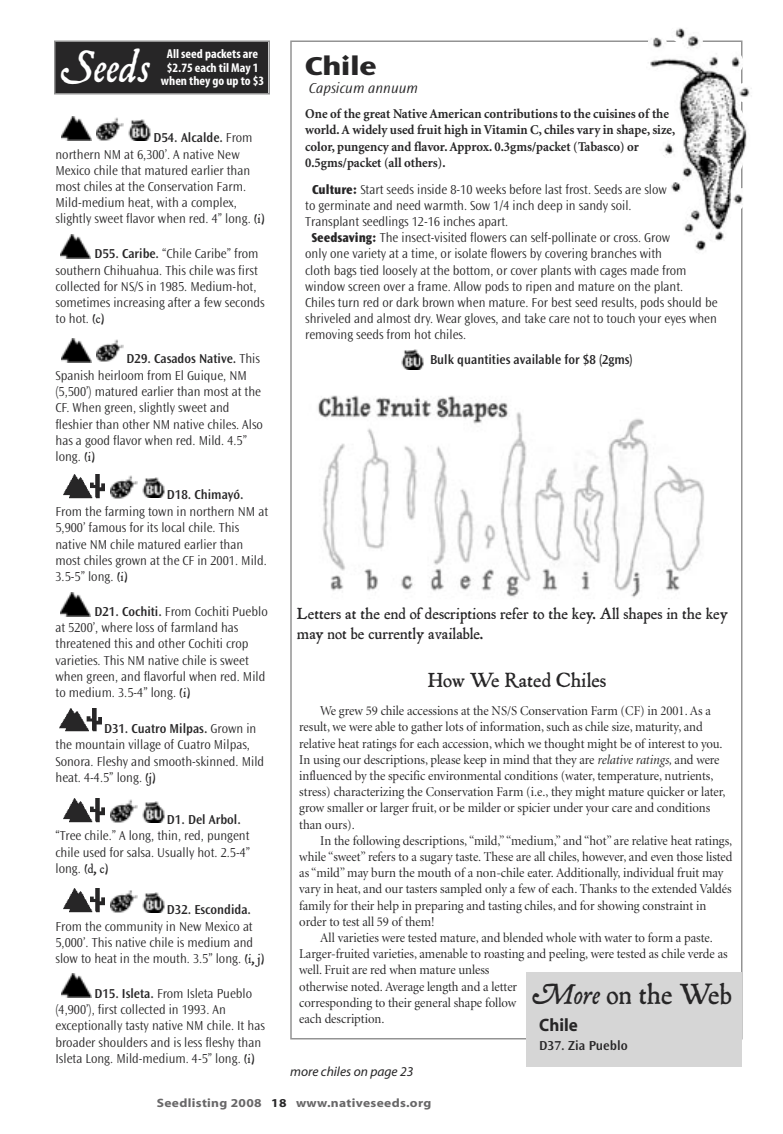
<style>
.page{position:relative;width:783px;height:1134px;background:#fff}
.page>*{position:absolute;margin:0;border:0;box-sizing:border-box;transform-origin:0 0}
.t1{font:italic 47.25px "P22 Mayflower";color:#fff;scale:.95 1}
.t2{font:30px "P22 Mayflower";color:#272627;scale:.95 1}
.t3{font:27px "Ocean Sans MM 760 800";color:#272627}
.t4{font:21px "P22 Mayflower";color:#272627}
.t5{font:700 18px "Myriad";color:#272627;scale:.95 1}
.t6{font:16.5px/19.8px "P22 Mayflower";color:#272627}
.t7{font:15px "Ocean Sans MM It 310 475";color:#272627}
.t8{font:13.5px/16.2px "Ocean Sans MM 310 475";color:#272627;scale:.95 1}
.t9{font:13.5px/16.2px "Minion Display";color:#272627;scale:.95 1}
.t10{font:700 13.5px/16.2px "Minion";color:#272627;scale:.95 1}
.t11{font:13.5px "Ocean Sans MM 512 475";color:#272627;scale:.95 1}
.t12{font:italic 13.5px "Myriad";color:#272627}
.t13{font:13.5px "Ocean Sans MM 512 475";color:#272627}
.t14{font:700 condensed 12.9px/13.5px "Myriad";color:#fff;text-align:center;scale:1.05 1}
.t15{font:700 12.15px "Myriad";letter-spacing:.025em;color:#686768;scale:1.11 1}
.s1{font-family:"Ocean Sans MM 310 475"}
.s2{font-family:"Gizmo"}
.s3{font-family:"P22 Mayflower"}
.s4{font-family:"Ocean Sans MM 512 475"}
.s5{font-family:"Ocean Sans MM 760 475"}
.s6{font-style:italic}
.s7{color:#272627}
</style>
<div class="page">
<img style="left:62px;top:973px;width:29px;height:24px">
<img style="left:63px;top:889px;width:42px;height:24px">
<img style="left:110px;top:890px;width:27px;height:23px">
<svg style="left:146px;top:912px;width:16px;height:1px"></svg>
<img style="left:142px;top:892px;width:23px;height:20px">
<img style="left:63px;top:799px;width:42px;height:23px">
<img style="left:110px;top:800px;width:27px;height:23px">
<svg style="left:146px;top:801px;width:16px;height:22px"></svg>
<img style="left:142px;top:802px;width:23px;height:20px">
<img style="left:59px;top:708px;width:42px;height:24px">
<img style="left:61px;top:592px;width:30px;height:24px">
<img style="left:63px;top:474px;width:42px;height:24px">
<img style="left:110px;top:476px;width:27px;height:23px">
<img style="left:142px;top:478px;width:23px;height:20px">
<img style="left:62px;top:338px;width:29px;height:24px">
<img style="left:97px;top:339px;width:27px;height:23px">
<img style="left:97px;top:118px;width:27px;height:23px">
<img style="left:61px;top:235px;width:30px;height:23px">
<img style="left:62px;top:117px;width:29px;height:24px">
<svg style="left:132px;top:119px;width:16px;height:22px"></svg>
<img style="left:128px;top:120px;width:23px;height:20px">
<img style="left:318px;top:395px;width:386px;height:203px">
<svg style="left:405px;top:369px;width:16px;height:1px"></svg>
<img style="left:402px;top:349px;width:22px;height:20px">
<img style="left:646px;top:28px;width:106px;height:227px">
<div style="left:56px;top:42px;width:212px;height:51px;background:#272627"></div>
<div style="left:54px;top:40px;width:216px;height:54px;border:2px solid #939393"></div>
<div style="left:526px;top:972px;width:216px;height:94px;background:#d6d6d6"></div>
<h1 class="t1" style="left:60px;top:48px;width:96px">Seeds</h1>
<p class="t14" style="left:161px;top:48px;width:100px">All seed packets are $2.75 each til May 1 when they go up to $3</p>
<p class="t11" style="left:153px;top:132px;width:106px">D54. Alcalde. <span class="s1">From</span></p>
<p class="t8" style="left:55px;top:147px;width:222px">northern NM at 6,300’. A native New Mexico chile that matured earlier than most chiles at the Conservation Farm.<br>Mild-medium heat, with a complex, slightly sweet flavor when red. 4” long. <span class="s2">(</span><span class="s3">i</span><span class="s2">)</span></p>
<p class="t8" style="left:55px;top:247px;width:222px;text-indent:39px"><span class="s4">D55. Caribe.</span> “Chile Caribe” from southern Chihuahua. This chile was first collected for NS/S in 1985. Medium-hot, sometimes increasing after a few seconds to hot. <span class="s2">(</span><span class="s3">c</span><span class="s2">)</span></p>
<p class="t11" style="left:127px;top:353px;width:142px">D29. Casados Native. <span class="s1">This</span></p>
<p class="t8" style="left:55px;top:368px;width:220px">Spanish heirloom from El Guique, NM (5,500’) matured earlier than most at the CF. When green, slightly sweet and fleshier than other NM native chiles. Also has a good flavor when red. Mild. 4.5” long. <span class="s2">(</span><span class="s3">i</span><span class="s2">)</span></p>
<p class="t11" style="left:167px;top:490px;width:82px">D18. Chimayó.</p>
<p class="t8" style="left:55px;top:505px;width:225px">From the farming town in northern NM at 5,900’ famous for its local chile. This native NM chile matured earlier than most chiles grown at the CF in 2001. Mild.<br>3.5-5” long. <span class="s2">(</span><span class="s3">i</span><span class="s2">)</span></p>
<p class="t8" style="left:55px;top:604px;width:225px;text-indent:39px"><span class="s4">D21. Cochiti.</span> From Cochiti Pueblo at 5200’, where loss of farmland has threatened this and other Cochiti crop varieties. This NM native chile is sweet when green, and flavorful when red. Mild to medium. 3.5-4” long. <span class="s2">(</span><span class="s3">i</span><span class="s2">)</span></p>
<p class="t11" style="left:104px;top:723px;width:162px">D31. Cuatro Milpas. <span class="s1">Grown in</span></p>
<p class="t8" style="left:56px;top:738px;width:221px">the mountain village of Cuatro Milpas,<br>Sonora. Fleshy and smooth-skinned. Mild heat. 4-4.5” long. <span class="s2">(</span><span class="s3">j</span><span class="s2">)</span></p>
<p class="t11" style="left:167px;top:814px;width:79px">D1. Del Arbol.</p>
<p class="t8" style="left:56px;top:829px;width:206px;text-align:justify">“Tree chile.” A long, thin, red, pungent chile used for salsa. Usually hot. 2.5-4” long. <span class="s2">(</span><span class="s3">d, c</span><span class="s2">)</span></p>
<p class="t11" style="left:167px;top:904px;width:90px">D32. Escondida.</p>
<p class="t8" style="left:56px;top:919px;width:222px">From the community in New Mexico at<br>5,000’. This native chile is medium and slow to heat in the mouth. 3.5” long. <span class="s2">(</span><span class="s3">i, j</span><span class="s2">)</span></p>
<p class="t8" style="left:56px;top:986px;width:222px;text-indent:39px"><span class="s4">D15. Isleta.</span> From Isleta Pueblo (4,900’), first collected in 1993. An exceptionally tasty native NM chile. It has broader shoulders and is less fleshy than Isleta Long. Mild-medium. 4-5” long. <span class="s2">(</span><span class="s3">i</span><span class="s2">)</span></p>
<h3 class="t3" style="left:305px;top:55px;width:73px">Chile</h3>
<p class="t7" style="left:309px;top:82px;width:111px">Capsicum annuum</p>
<p class="t10" style="left:305px;top:107px;width:391px">One of the great Native American contributions to the cuisines of the world. A widely used fruit high in Vitamin C, chiles vary in shape, size, color, pungency and flavor. Approx. 0.3gms/packet (Tabasco) or 0.5gms/packet (all others).</p>
<p class="t8" style="left:312px;top:182px;width:375px"><span class="s5">Culture:</span> Start seeds inside 8-10 weeks before last frost. Seeds are slow</p>
<p class="t8" style="left:305px;top:198px;width:345px">to germinate and need warmth. Sow 1/4 inch deep in sandy soil.</p>
<p class="t8" style="left:305px;top:214px;width:215px">Transplant seedlings 12-16 inches apart.</p>
<p class="t8" style="left:311px;top:230px;width:379px"><span class="s5">Seedsaving:</span> The insect-visited flowers can self-pollinate or cross. Grow</p>
<p class="t8" style="left:305px;top:247px;width:377px">only one variety at a time, or isolate flowers by covering branches with</p>
<p class="t8" style="left:305px;top:263px;width:403px">cloth bags tied loosely at the bottom, or cover plants with cages made from</p>
<p class="t8" style="left:305px;top:279px;width:400px">window screen over a frame. Allow pods to ripen and mature on the plant.</p>
<p class="t8" style="left:305px;top:295px;width:435px">Chiles turn red or dark brown when mature. For best seed results, pods should be</p>
<p class="t8" style="left:305px;top:311px;width:435px">shriveled and almost dry. Wear gloves, and take care not to touch your eyes when</p>
<p class="t8" style="left:305px;top:328px;width:171px">removing seeds from hot chiles.</p>
<p class="t11" style="left:430px;top:354px;width:215px">Bulk quantities available for $8 (2gms)</p>
<p class="t6" style="left:297px;top:606px;width:432px">Letters at the end of descriptions refer to the key. All shapes in the key may not be currently available.</p>
<h3 class="t4" style="left:428px;top:672px;width:180px">How We Rated Chiles</h3>
<p class="t9" style="left:299px;top:704px;width:450px;text-indent:21px">We grew 59 chile accessions at the NS/S Conservation Farm (CF) in 2001. As a result, we were able to gather lots of information, such as chile size, maturity, and relative heat ratings for each accession, which we thought might be of interest to you.<br>In using our descriptions, please keep in mind that they are <span class="s6">relative ratings,</span> and were influenced by the specific environmental conditions (water, temperature, nutrients, stress) characterizing the Conservation Farm (i.e., they might mature quicker or later, grow smaller or larger fruit, or be milder or spicier under your care and conditions than ours).</p>
<p class="t9" style="left:299px;top:833px;width:458px;text-indent:21px">In the following descriptions, “mild,” “medium,” and “hot” are relative heat ratings, while “sweet” refers to a sugary taste. These are all chiles, however, and even those listed as “mild” may burn the mouth of a non-chile eater. Additionally, individual fruit may vary in heat, and our tasters sampled only a few of each. Thanks to the extended Valdés family for their help in preparing and tasting chiles, and for showing constraint in order to test all 59 of them!</p>
<p class="t9" style="left:299px;top:931px;width:452px;text-indent:21px">All varieties were tested mature, and blended whole with water to form a paste.<br>Larger-fruited varieties, amenable to roasting and peeling, were tested as chile verde as well. Fruit are red when mature unless<br>otherwise noted. Average length and a letter<br>corresponding to their general shape follow<br>each description.</p>
<h2 class="t2" style="left:532px;top:982px;width:211px"><span class="s6">More</span> on the Web</h2>
<h3 class="t5" style="left:539px;top:1018px;width:42px">Chile</h3>
<p class="t13" style="left:539px;top:1040px;width:90px">D37. Zia Pueblo</p>
<p class="t12" style="left:290px;top:1066px;width:125px">more chiles on page 23</p>
<p class="t15" style="left:157px;top:1098px;width:249px">Seedlisting 2008 <span class="s7">18</span> www.nativeseeds.org</p>
</div>
